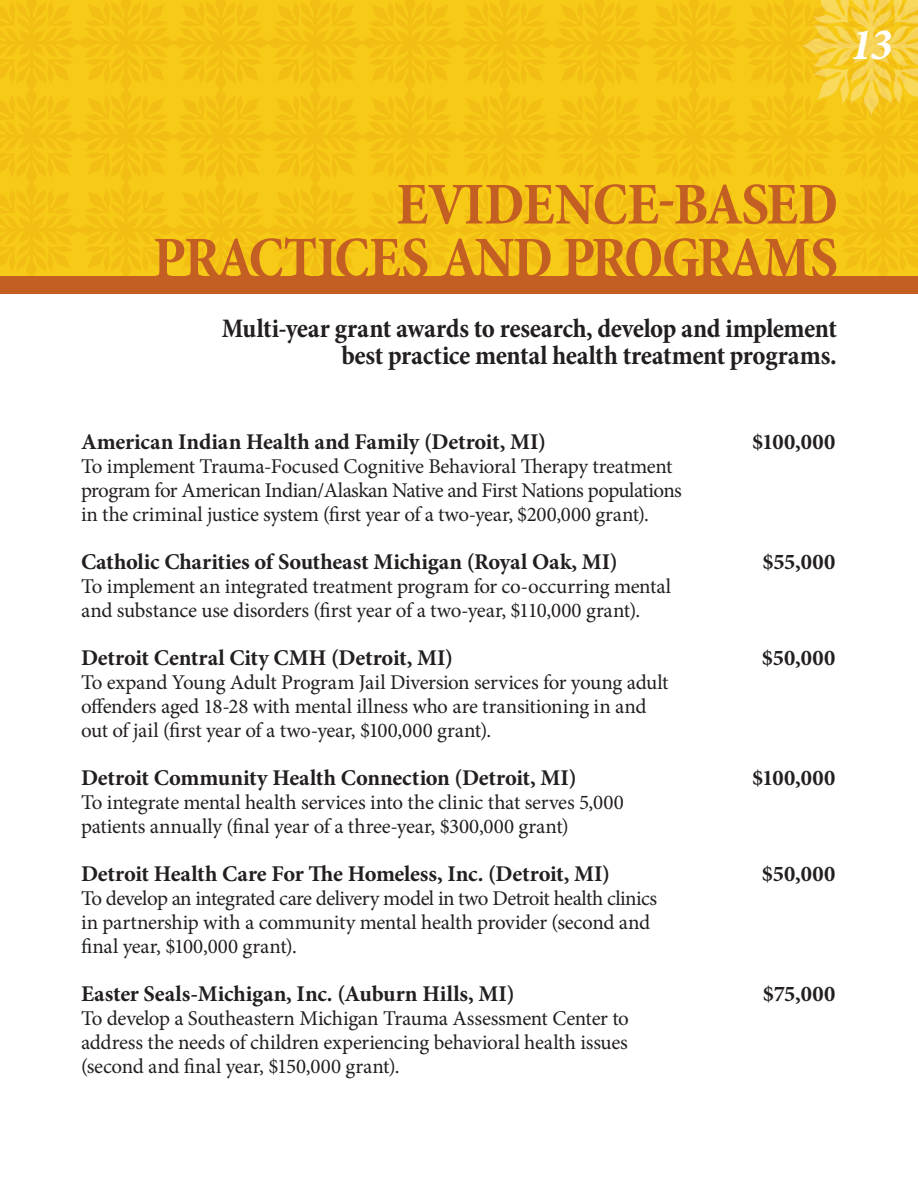
<style>
.page{position:relative;width:918px;height:1188px;background:#fff}
.page>*{position:absolute;margin:0;border:0;box-sizing:border-box;transform-origin:0 0}
.t1{font:700 condensed 60px/54px "Minion Pro";letter-spacing:-.005em;color:#c45f24}
.t2{font:italic 700 45px "Minion Pro";color:#fff}
.t3{font:700 condensed 27px/27px "Minion Pro";letter-spacing:-.01em;color:#231f20;text-align:right}
.t4{font:700 22.5px "Minion Pro";letter-spacing:-.005em;color:#231f20}
.t5{font:21px/24px "Minion Pro";letter-spacing:-.02em;color:#231f20}
</style>
<div class="page">
<div style="left:0;top:277px;width:918px;height:17px;background:#c45f24"></div>
<svg style="left:0;top:0;width:918px;height:277px;background:#f4c416"></svg>
<h2 class="t2" style="left:850px;top:12px;width:44px">13</h2>
<h1 class="t1" style="left:153px;top:177px;width:649px;text-indent:504px">-BASED<br>Practices and programs</h1>
<h1 class="t1" style="left:396px;top:177px;width:124px">EVIDENCE</h1>
<p class="t3" style="left:222px;top:315px;width:617px">Multi-year grant awards to research, develop and implement best practice mental health treatment programs.</p>
<p class="t4" style="left:81px;top:426px;width:467px">American Indian Health and Family (Detroit, MI)</p>
<p class="t4" style="left:752px;top:426px;width:85px">$100,000</p>
<p class="t5" style="left:81px;top:454px;width:602px">To implement Trauma-Focused Cognitive Behavioral Therapy treatment program for American Indian/Alaskan Native and First Nations populations in the criminal justice system (first year of a two-year, $200,000 grant).</p>
<p class="t4" style="left:81px;top:546px;width:538px">Catholic Charities of Southeast Michigan (Royal Oak, MI)</p>
<p class="t4" style="left:762px;top:546px;width:75px">$55,000</p>
<p class="t5" style="left:81px;top:574px;width:592px">To implement an integrated treatment program for co-occurring mental and substance use disorders (first year of a two-year, $110,000 grant).</p>
<p class="t4" style="left:81px;top:642px;width:374px">Detroit Central City CMH (Detroit, MI)</p>
<p class="t4" style="left:762px;top:642px;width:75px">$50,000</p>
<p class="t5" style="left:81px;top:670px;width:589px">To expand Young Adult Program Jail Diversion services for young adult offenders aged 18-28 with mental illness who are transitioning in and out of jail (first year of a two-year, $100,000 grant).</p>
<p class="t4" style="left:81px;top:762px;width:497px">Detroit Community Health Connection (Detroit, MI)</p>
<p class="t4" style="left:752px;top:762px;width:85px">$100,000</p>
<p class="t5" style="left:81px;top:790px;width:544px">To integrate mental health services into the clinic that serves 5,000 patients annually (final year of a three-year, $300,000 grant)</p>
<p class="t4" style="left:81px;top:858px;width:531px">Detroit Health Care For The Homeless, Inc. (Detroit, MI)</p>
<p class="t4" style="left:762px;top:858px;width:75px">$50,000</p>
<p class="t5" style="left:81px;top:886px;width:578px">To develop an integrated care delivery model in two Detroit health clinics in partnership with a community mental health provider (second and final year, $100,000 grant).</p>
<p class="t4" style="left:81px;top:978px;width:435px">Easter Seals-Michigan, Inc. (Auburn Hills, MI)</p>
<p class="t4" style="left:763px;top:978px;width:74px">$75,000</p>
<p class="t5" style="left:81px;top:1006px;width:550px;text-align:justify">To develop a Southeastern Michigan Trauma Assessment Center to address the needs of children experiencing behavioral health issues (second and final year, $150,000 grant).</p>
</div>
